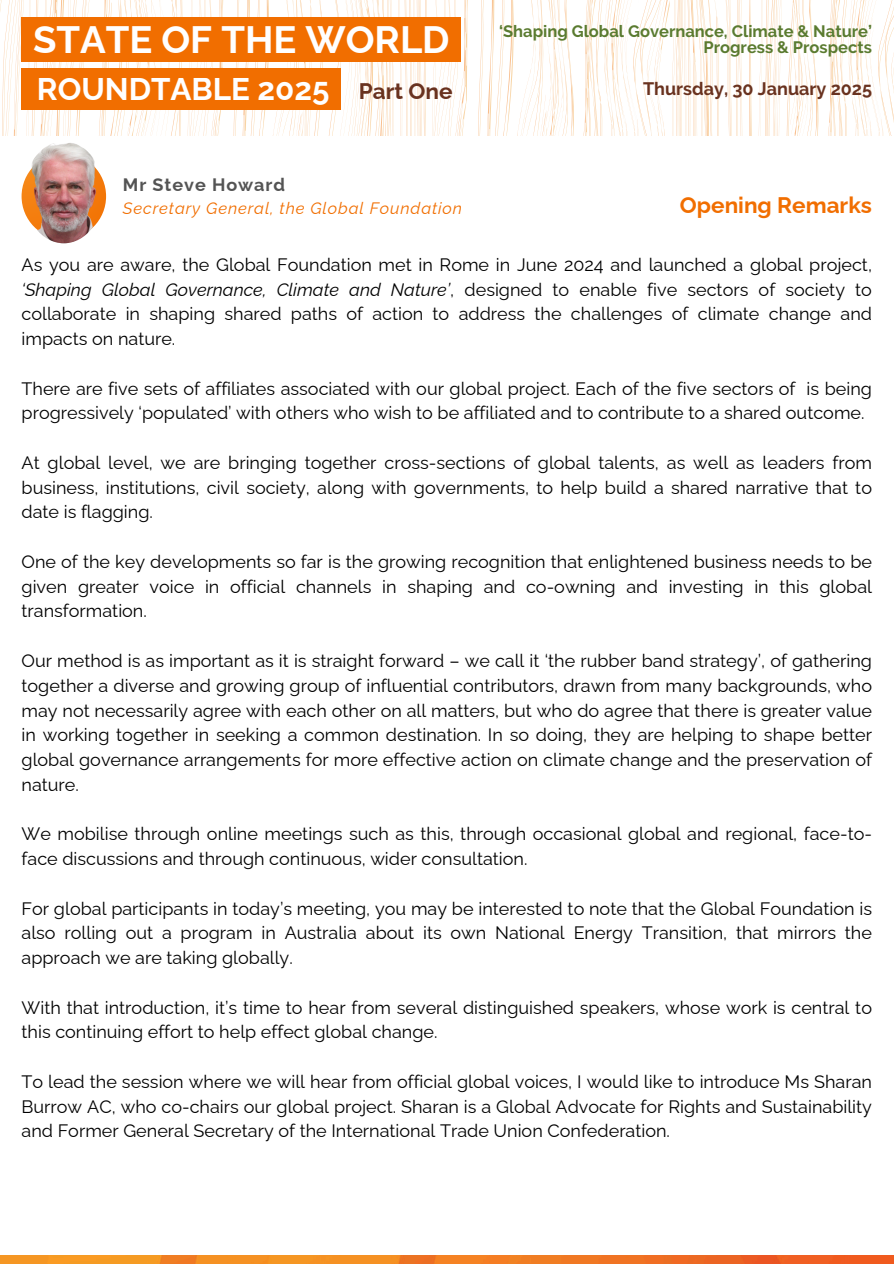
<style>
.page{position:relative;width:894px;height:1264px;background:#fff}
.page>*{position:absolute;margin:0;border:0;box-sizing:border-box;transform-origin:0 0}
.t1{font:700 38.1px "Raleway";color:#fff}
.t2{font:700 31.35px "Raleway";color:#fff}
.t3{font:700 22.5px "Raleway";color:#f16e00}
.t4{font:700 22.5px "Raleway";color:#69321f}
.t5{font:18px/24.8px "Raleway";color:#000;text-align:justify}
.t6{font:700 18px "Raleway";color:#69321f}
.t7{font:700 18px "Raleway";letter-spacing:.05em;color:#545454}
.t8{font:700 16.5px/15.8px "Raleway";color:#5a7b30;text-align:right}
.t9{font:italic 16.5px "Raleway";letter-spacing:.05em;color:#f16e00}
.s1{font-style:italic}
</style>
<div class="page">
<img style="left:0;top:1255px;width:893px;height:8px">
<svg style="left:0;top:0;width:893px;height:135px"></svg>
<div style="left:22px;top:17px;width:439px;height:45px;background:#f16e00"></div>
<div style="left:22px;top:69px;width:318px;height:41px;background:#f16e00"></div>
<svg style="left:22px;top:153px;width:84px;height:86px"></svg>
<img style="left:24px;top:141px;width:79px;height:102px;border-radius:50%">
<p class="t1" style="left:33px;top:17px;width:418px">STATE OF THE WORLD</p>
<h1 class="t2" style="left:37px;top:70px;width:294px">ROUNDTABLE 2025</h1>
<p class="t4" style="left:358px;top:78px;width:95px">Part One</p>
<p class="t7" style="left:123px;top:174px;width:164px">Mr Steve Howard</p>
<p class="t9" style="left:123px;top:198px;width:340px">Secretary General, the Global Foundation</p>
<p class="t8" style="left:499px;top:23px;width:374px">‘Shaping Global Governance, Climate &amp; Nature’<br>Progress &amp; Prospects</p>
<p class="t6" style="left:643px;top:78px;width:230px">Thursday, 30 January 2025</p>
<p class="t3" style="left:679px;top:192px;width:194px">Opening Remarks</p>
<h2 class="t5" style="left:22px;top:252px;width:851px">As you are aware, the Global Foundation met in Rome in June 2024 and launched a global project, <span class="s1">‘Shaping Global Governance, Climate and Nature’</span>, designed to enable five sectors of society to collaborate in shaping shared paths of action to address the challenges of climate change and impacts on nature.</h2>
<h3 class="t5" style="left:22px;top:376px;width:851px">There are five sets of affiliates associated with our global project. Each of the five sectors of is being progressively ‘populated’ with others who wish to be affiliated and to contribute to a shared outcome.</h3>
<h4 class="t5" style="left:22px;top:450px;width:851px">At global level, we are bringing together cross-sections of global talents, as well as leaders from business, institutions, civil society, along with governments, to help build a shared narrative that to date is flagging.</h4>
<h4 class="t5" style="left:22px;top:549px;width:851px">One of the key developments so far is the growing recognition that enlightened business needs to be given greater voice in official channels in shaping and co-owning and investing in this global transformation.</h4>
<p class="t5" style="left:22px;top:648px;width:851px">Our method is as important as it is straight forward – we call it ‘the rubber band strategy’, of gathering together a diverse and growing group of influential contributors, drawn from many backgrounds, who may not necessarily agree with each other on all matters, but who do agree that there is greater value in working together in seeking a common destination. In so doing, they are helping to shape better global governance arrangements for more effective action on climate change and the preservation of nature.</p>
<p class="t5" style="left:22px;top:821px;width:851px">We mobilise through online meetings such as this, through occasional global and regional, face-to&shy;face discussions and through continuous, wider consultation.</p>
<p class="t5" style="left:22px;top:895px;width:851px">For global participants in today’s meeting, you may be interested to note that the Global Foundation is also rolling out a program in Australia about its own National Energy Transition, that mirrors the approach we are taking globally.</p>
<h3 class="t5" style="left:22px;top:994px;width:851px">With that introduction, it’s time to hear from several distinguished speakers, whose work is central to this continuing effort to help effect global change.</h3>
<p class="t5" style="left:22px;top:1069px;width:851px">To lead the session where we will hear from official global voices, I would like to introduce Ms Sharan Burrow AC, who co-chairs our global project. Sharan is a Global Advocate for Rights and Sustainability and Former General Secretary of the International Trade Union Confederation.</p>
</div>
